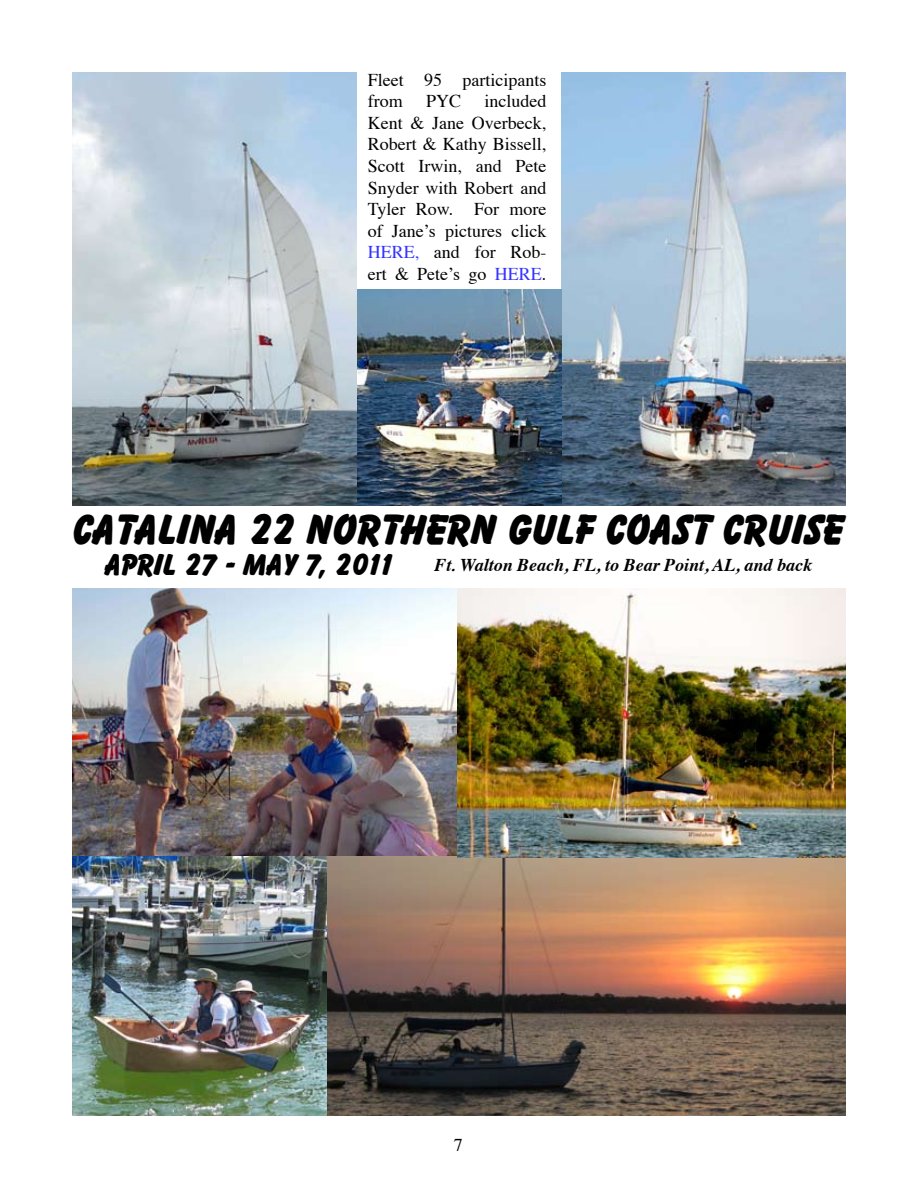
<style>
.page{position:relative;width:918px;height:1188px;background:#fff}
.page>*{position:absolute;margin:0;border:0;box-sizing:border-box;transform-origin:0 0}
.t1{font:42px "Bazooka";color:#000}
.t2{font:30px "Bazooka";color:#000}
.t3{font:18px/21.6px "Times";color:#000}
.t4{font:italic 700 18px "Times";color:#000}
.s1{color:#33f}
</style>
<div class="page">
<img style="left:562px;top:72px;width:284px;height:433px">
<img style="left:357px;top:289px;width:205px;height:216px">
<img style="left:72px;top:588px;width:774px;height:268px">
<img style="left:72px;top:856px;width:774px;height:260px">
<img style="left:72px;top:72px;width:285px;height:433px">
<p class="t3" style="left:368px;top:67px;width:180px">Fleet 95 participants from</p>
<p class="t3" style="left:368px;top:89px;width:180px;text-align:justify;text-indent:117px">included Kent &amp; Jane Overbeck, Robert &amp; Kathy Bissell, Scott Irwin, and Pete Snyder with Robert and Tyler Row. For more of Jane’s pictures click <span class="s1">HERE,</span> and for Rob&shy;ert &amp; Pete’s go <span class="s1">HERE</span>.</p>
<p class="t3" style="left:426px;top:89px;width:37px">PYC</p>
<h1 class="t1" style="left:73px;top:504px;width:773px">CATALINA 22 NORTHERN GULF COAST CRUISE</h1>
<h2 class="t2" style="left:106px;top:547px;width:289px">APRIL 27 - MAY 7, 2011</h2>
<p class="t4" style="left:434px;top:548px;width:379px">Ft. Walton Beach, FL, to Bear Point, AL, and back</p>
</div>
